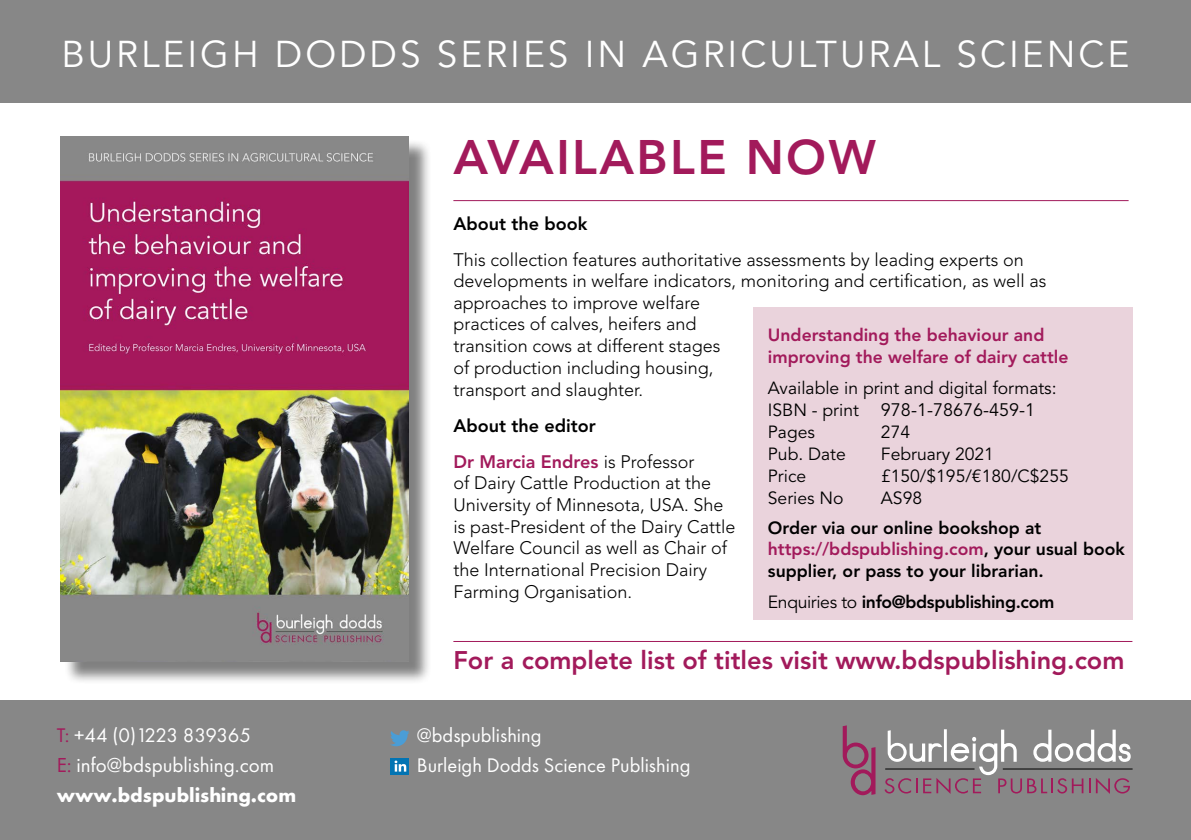
<style>
.page{position:relative;width:1191px;height:840px;background:#fff}
.page>*{position:absolute;margin:0;border:0;box-sizing:border-box;transform-origin:0 0}
.t1{font:800 48px "Avenir LT Std";letter-spacing:.05em;color:#a21a5b}
.t2{font:37px "Avenir LT Std";letter-spacing:.08em;color:#fff}
.t3{font:800 25.4px "Avenir LT Std";color:#a21a5b}
.t4{font:21px "Futura PT";color:#fff}
.t5{font:20.4px "Futura PT";color:#fff}
.t6{font:700 20.4px "Futura PT";color:#fff}
.t7{font:20.4px "Futura PT";letter-spacing:-.025em;color:#fff}
.t8{font:300 18px/21.6px "Avenir LT Std";color:#000}
.t9{font:800 18px/35.8px "Avenir LT Std";color:#000}
.t10{font:18px "Avenir LT Std";color:#000}
.t11{font:17.6px "Avenir LT Std";color:#000}
.t12{font:800 17.6px/21.6px "Avenir LT Std";color:#000}
.t13{font:800 17.6px/22px "Avenir LT Std";color:#a21a5b}
.t14{font:800 17.6px "Avenir LT Std";letter-spacing:-.02em;color:#000}
.s1{color:#a21a5b}
.s2{font-weight:300}
.s3{font-size:17.6px}
.s4{font-size:18px}
.s5{font-weight:400}
</style>
<div class="page">
<div style="left:753px;top:307px;width:379px;height:313px;background:#ead3dc"></div>
<div style="left:64px;top:139px;width:368px;height:544px;background:#000;opacity:.5"></div>
<img style="left:61px;top:136px;width:348px;height:525px">
<hr style="left:453px;top:200px;width:675px;height:1px;background:#a21a5b">
<hr style="left:453px;top:640px;width:679px;height:1px;background:#a21a5b">
<div style="left:0;top:700px;width:1191px;height:139px;background:#878787"></div>
<svg style="left:390px;top:730px;width:19px;height:15px"></svg>
<svg style="left:842px;top:725px;width:33px;height:69px"></svg>
<hr style="left:1002px;top:768px;width:130px;height:1px;background:#000">
<svg style="left:884px;top:729px;width:247px;height:64px"></svg>
<div style="left:0;top:0;width:1191px;height:103px;background:#878787"></div>
<img style="left:390px;top:758px;width:19px;height:15px">
<h2 class="t2" style="left:61px;top:32px;width:1069px">BURLEIGH DODDS SERIES IN AGRICULTURAL SCIENCE</h2>
<h1 class="t1" style="left:453px;top:128px;width:424px">AVAILABLE NOW</h1>
<p class="t9" style="left:453px;top:205px;width:135px">About the book</p>
<p class="t8" style="left:453px;top:248px;width:594px">This collection features authoritative assessments by leading experts on developments in welfare indicators, monitoring and certification, as well as approaches to improve welfare<br>practices of calves, heifers and<br>transition cows at different stages<br>of production including housing,<br>transport and slaughter.</p>
<p class="t9" style="left:453px;top:407px;width:243px">About the editor<br><span class="s1">Dr Marcia Endres</span> <span class="s2">is Professor</span></p>
<p class="t8" style="left:453px;top:472px;width:284px">of Dairy Cattle Production at the University of Minnesota, USA. She is past-President of the Dairy Cattle Welfare Council as well as Chair of the International Precision Dairy Farming Organisation.</p>
<p class="t13" style="left:768px;top:323px;width:302px">Understanding the behaviour and improving the welfare of dairy cattle</p>
<p class="t11" style="left:768px;top:377px;width:290px">Available in print and digital formats:</p>
<p class="t10" style="left:768px;top:399px;width:269px"><span class="s3">ISBN - print</span> 978-1-78676-459-1</p>
<p class="t11" style="left:768px;top:421px;width:49px">Pages</p>
<p class="t11" style="left:881px;top:421px;width:31px">274</p>
<p class="t11" style="left:768px;top:443px;width:79px">Pub. Date</p>
<p class="t11" style="left:881px;top:443px;width:115px">February 2021</p>
<p class="t11" style="left:768px;top:465px;width:40px">Price</p>
<p class="t11" style="left:881px;top:465px;width:189px">£150/$195/€180/C$255</p>
<p class="t11" style="left:768px;top:487px;width:77px">Series No</p>
<p class="t11" style="left:881px;top:487px;width:43px">AS98</p>
<p class="t12" style="left:768px;top:516px;width:358px">Order via our online bookshop at <span class="s1">https://bdspublishing.com</span>, your usual book supplier, or pass to your librarian<span class="s4">.</span></p>
<p class="t14" style="left:768px;top:590px;width:288px"><span class="s5">Enquiries to</span> info@bdspublishing.com</p>
<h3 class="t3" style="left:453px;top:644px;width:672px">For a complete list of titles visit www.bdspublishing.com</h3>
<p class="t7" style="left:57px;top:722px;width:196px"><span class="s1">T:</span> +44 (0)1223 839365</p>
<p class="t5" style="left:417px;top:722px;width:126px">@bdspublishing</p>
<p class="t4" style="left:57px;top:752px;width:219px"><span class="s1">E:</span> info@bdspublishing.com</p>
<p class="t5" style="left:417px;top:752px;width:275px">Burleigh Dodds Science Publishing</p>
<p class="t6" style="left:57px;top:781px;width:241px">www.bdspublishing.com</p>
</div>
